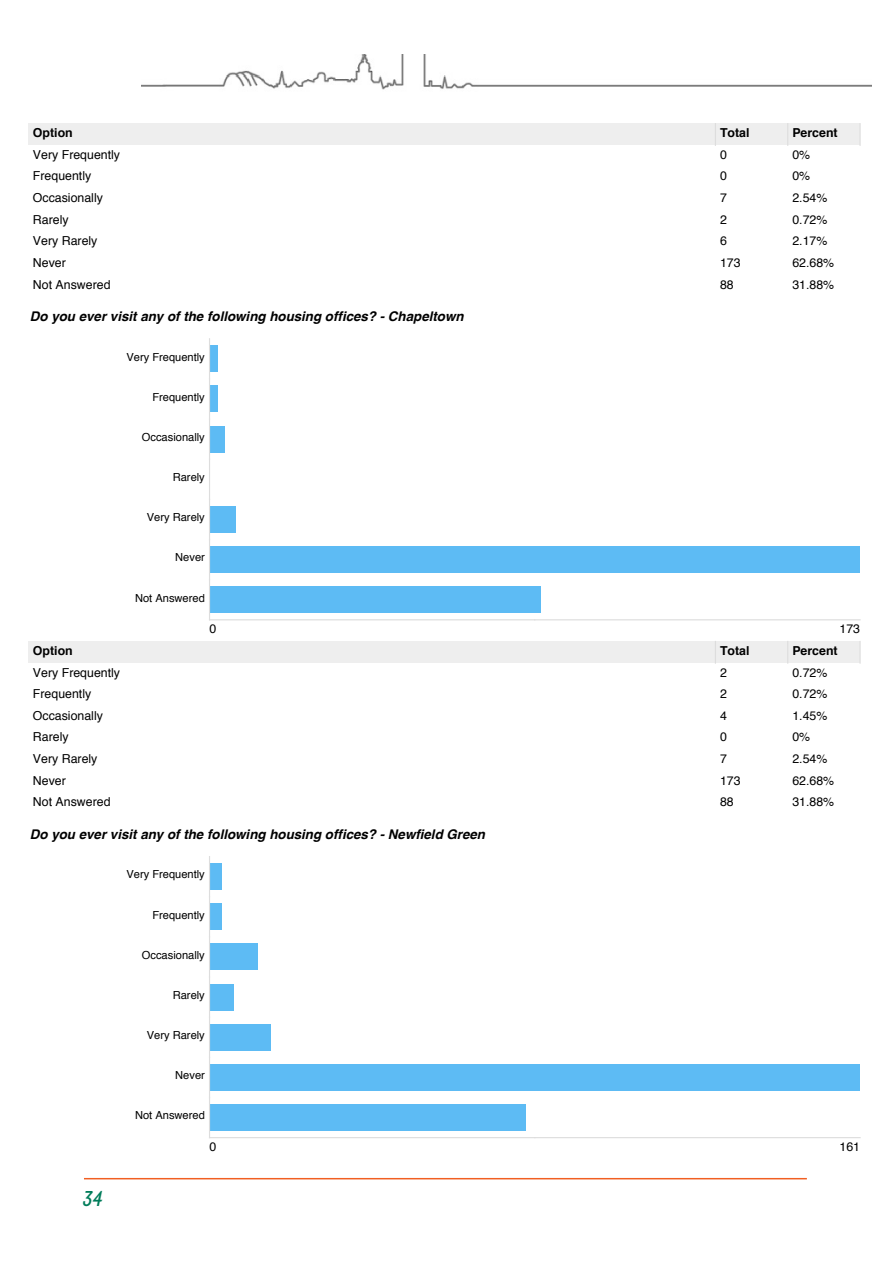
<style>
.page{position:relative;width:893px;height:1263px;background:#fff}
.page>*{position:absolute;margin:0;border:0;box-sizing:border-box;transform-origin:0 0}
.t1{font:italic 500 21px "Wayfarer";color:#007c5a}
.t2{font:italic 700 13.35px "Helvetica";color:#000}
.t3{font:12.3px "Helvetica";color:#000}
.t4{font:700 12.3px "Helvetica";color:#000}
.t5{font:11.1px "Helvetica";color:#000}
</style>
<div class="page">
<img style="left:141px;top:54px;width:731px;height:36px">
<div style="left:28px;top:124px;width:687px;height:21px;background:#eee"></div>
<div style="left:715px;top:124px;width:73px;height:21px;background:#eee"></div>
<div style="left:788px;top:124px;width:72px;height:21px;background:#eee"></div>
<svg style="left:715px;top:124px;width:1px;height:21px"></svg>
<svg style="left:787px;top:124px;width:1px;height:21px"></svg>
<hr style="left:859px;top:124px;width:2px;height:21px;background:#ddd">
<div style="left:210px;top:346px;width:8px;height:26px;background:#5dbbf4"></div>
<div style="left:210px;top:386px;width:8px;height:26px;background:#5dbbf4"></div>
<div style="left:210px;top:426px;width:15px;height:26px;background:#5dbbf4"></div>
<div style="left:210px;top:506px;width:26px;height:27px;background:#5dbbf4"></div>
<div style="left:210px;top:546px;width:650px;height:27px;background:#5dbbf4"></div>
<div style="left:210px;top:587px;width:331px;height:26px;background:#5dbbf4"></div>
<hr style="left:209px;top:339px;width:1px;height:40px;background:#ddd">
<hr style="left:209px;top:379px;width:1px;height:40px;background:#ddd">
<hr style="left:209px;top:419px;width:1px;height:40px;background:#ddd">
<hr style="left:209px;top:459px;width:1px;height:40px;background:#ddd">
<hr style="left:209px;top:499px;width:1px;height:40px;background:#ddd">
<hr style="left:209px;top:539px;width:1px;height:41px;background:#ddd">
<hr style="left:209px;top:580px;width:1px;height:40px;background:#ddd">
<hr style="left:210px;top:619px;width:325px;height:1px;background:#ddd">
<hr style="left:535px;top:619px;width:325px;height:1px;background:#ddd">
<div style="left:28px;top:641px;width:687px;height:22px;background:#eee"></div>
<div style="left:715px;top:641px;width:73px;height:22px;background:#eee"></div>
<div style="left:788px;top:641px;width:72px;height:22px;background:#eee"></div>
<svg style="left:715px;top:641px;width:1px;height:22px"></svg>
<svg style="left:787px;top:641px;width:1px;height:22px"></svg>
<hr style="left:859px;top:641px;width:2px;height:22px;background:#ddd">
<div style="left:210px;top:863px;width:12px;height:27px;background:#5dbbf4"></div>
<div style="left:210px;top:904px;width:12px;height:26px;background:#5dbbf4"></div>
<div style="left:210px;top:944px;width:48px;height:26px;background:#5dbbf4"></div>
<div style="left:210px;top:984px;width:24px;height:26px;background:#5dbbf4"></div>
<div style="left:210px;top:1024px;width:61px;height:26px;background:#5dbbf4"></div>
<div style="left:210px;top:1064px;width:650px;height:26px;background:#5dbbf4"></div>
<svg style="left:210px;top:1070px;width:1px;height:13px"></svg>
<div style="left:210px;top:1104px;width:316px;height:27px;background:#5dbbf4"></div>
<hr style="left:209px;top:856px;width:1px;height:41px;background:#ddd">
<hr style="left:209px;top:897px;width:1px;height:40px;background:#ddd">
<hr style="left:209px;top:937px;width:1px;height:40px;background:#ddd">
<hr style="left:209px;top:977px;width:1px;height:40px;background:#ddd">
<hr style="left:209px;top:1017px;width:1px;height:40px;background:#ddd">
<hr style="left:209px;top:1057px;width:1px;height:40px;background:#ddd">
<hr style="left:209px;top:1097px;width:1px;height:41px;background:#ddd">
<hr style="left:210px;top:1137px;width:325px;height:1px;background:#ddd">
<hr style="left:535px;top:1137px;width:325px;height:1px;background:#ddd">
<hr style="left:84px;top:1178px;width:723px;height:1px;background:#f15f22">
<p class="t4" style="left:33px;top:123px;width:41px">Option</p>
<p class="t4" style="left:720px;top:123px;width:31px">Total</p>
<p class="t4" style="left:792px;top:123px;width:47px">Percent</p>
<p class="t3" style="left:33px;top:145px;width:89px">Very Frequently</p>
<p class="t3" style="left:720px;top:145px;width:8px">0</p>
<p class="t3" style="left:792px;top:145px;width:19px">0%</p>
<p class="t3" style="left:33px;top:167px;width:60px">Frequently</p>
<p class="t3" style="left:720px;top:167px;width:8px">0</p>
<p class="t3" style="left:792px;top:167px;width:19px">0%</p>
<p class="t3" style="left:33px;top:188px;width:72px">Occasionally</p>
<p class="t3" style="left:720px;top:188px;width:8px">7</p>
<p class="t3" style="left:792px;top:188px;width:37px">2.54%</p>
<p class="t3" style="left:33px;top:210px;width:37px">Rarely</p>
<p class="t3" style="left:720px;top:210px;width:8px">2</p>
<p class="t3" style="left:792px;top:210px;width:37px">0.72%</p>
<p class="t3" style="left:33px;top:231px;width:66px">Very Rarely</p>
<p class="t3" style="left:720px;top:231px;width:8px">6</p>
<p class="t3" style="left:792px;top:231px;width:37px">2.17%</p>
<p class="t3" style="left:33px;top:253px;width:34px">Never</p>
<p class="t3" style="left:720px;top:253px;width:22px">173</p>
<p class="t3" style="left:792px;top:253px;width:43px">62.68%</p>
<p class="t3" style="left:33px;top:275px;width:79px">Not Answered</p>
<p class="t3" style="left:720px;top:275px;width:15px">88</p>
<p class="t3" style="left:792px;top:275px;width:43px">31.88%</p>
<p class="t2" style="left:30px;top:305px;width:435px">Do you ever visit any of the following housing offices? - Chapeltown</p>
<p class="t5" style="left:126px;top:348px;width:80px">Very Frequently</p>
<p class="t5" style="left:152px;top:388px;width:54px">Frequently</p>
<p class="t5" style="left:142px;top:428px;width:65px">Occasionally</p>
<p class="t5" style="left:173px;top:469px;width:34px">Rarely</p>
<p class="t5" style="left:147px;top:509px;width:60px">Very Rarely</p>
<p class="t5" style="left:175px;top:549px;width:31px">Never</p>
<p class="t5" style="left:135px;top:589px;width:71px">Not Answered</p>
<p class="t3" style="left:210px;top:619px;width:8px">0</p>
<p class="t3" style="left:839px;top:619px;width:22px">173</p>
<p class="t4" style="left:33px;top:641px;width:41px">Option</p>
<p class="t4" style="left:720px;top:641px;width:31px">Total</p>
<p class="t4" style="left:792px;top:641px;width:47px">Percent</p>
<p class="t3" style="left:33px;top:663px;width:89px">Very Frequently</p>
<p class="t3" style="left:720px;top:663px;width:8px">2</p>
<p class="t3" style="left:792px;top:663px;width:37px">0.72%</p>
<p class="t3" style="left:33px;top:684px;width:60px">Frequently</p>
<p class="t3" style="left:720px;top:684px;width:8px">2</p>
<p class="t3" style="left:792px;top:684px;width:37px">0.72%</p>
<p class="t3" style="left:33px;top:706px;width:72px">Occasionally</p>
<p class="t3" style="left:720px;top:706px;width:8px">4</p>
<p class="t3" style="left:792px;top:706px;width:37px">1.45%</p>
<p class="t3" style="left:33px;top:728px;width:37px">Rarely</p>
<p class="t3" style="left:720px;top:728px;width:8px">0</p>
<p class="t3" style="left:792px;top:728px;width:19px">0%</p>
<p class="t3" style="left:33px;top:749px;width:66px">Very Rarely</p>
<p class="t3" style="left:720px;top:749px;width:8px">7</p>
<p class="t3" style="left:792px;top:749px;width:37px">2.54%</p>
<p class="t3" style="left:33px;top:771px;width:34px">Never</p>
<p class="t3" style="left:720px;top:771px;width:22px">173</p>
<p class="t3" style="left:792px;top:771px;width:43px">62.68%</p>
<p class="t3" style="left:33px;top:792px;width:79px">Not Answered</p>
<p class="t3" style="left:720px;top:792px;width:15px">88</p>
<p class="t3" style="left:792px;top:792px;width:43px">31.88%</p>
<p class="t2" style="left:30px;top:823px;width:457px">Do you ever visit any of the following housing offices? - Newfield Green</p>
<p class="t5" style="left:126px;top:866px;width:80px">Very Frequently</p>
<p class="t5" style="left:152px;top:906px;width:54px">Frequently</p>
<p class="t5" style="left:142px;top:946px;width:65px">Occasionally</p>
<p class="t5" style="left:173px;top:986px;width:34px">Rarely</p>
<p class="t5" style="left:147px;top:1026px;width:60px">Very Rarely</p>
<p class="t5" style="left:175px;top:1067px;width:31px">Never</p>
<p class="t5" style="left:135px;top:1107px;width:71px">Not Answered</p>
<p class="t3" style="left:210px;top:1137px;width:8px">0</p>
<p class="t3" style="left:839px;top:1137px;width:22px">161</p>
<h1 class="t1" style="left:83px;top:1184px;width:21px">34</h1>
</div>
